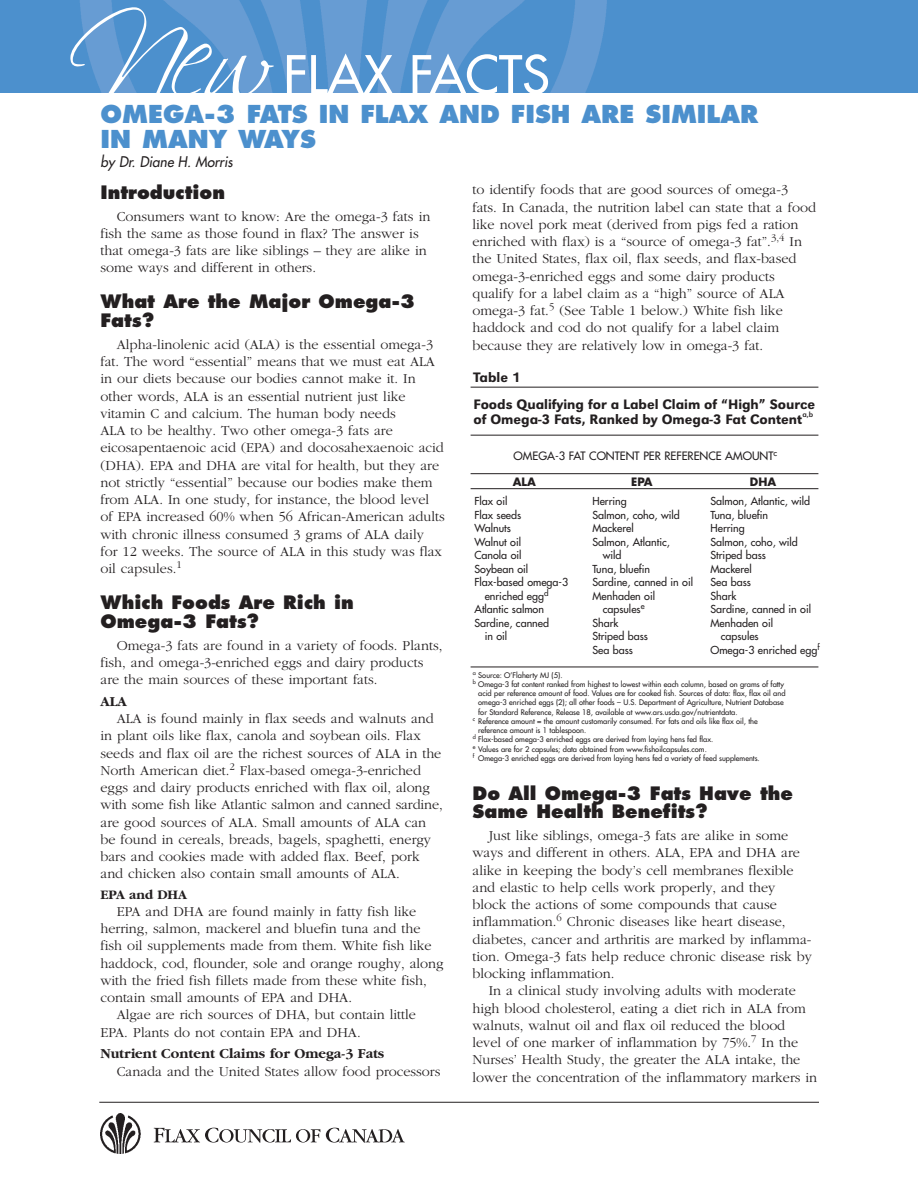
<style>
.page{position:relative;width:918px;height:1188px;background:#fff}
.page>*{position:absolute;margin:0;border:0;box-sizing:border-box;transform-origin:0 0}
.t1{font:51px "Futura";color:#fff}
.t2{font:800 24px/24.8px "Futura";color:#4c90cd}
.t3{font:800 18px/18.8px "Futura";color:#231f20}
.t4{font:italic 14.4px "Futura";color:#231f20;scale:.95 1}
.t5{font:300 14.25px/17.2px "Garamond";color:#231f20}
.t6{font:500 14.25px/27px "URW Grotesk T";color:#231f20}
.t7{font:700 14.25px "Garamond";color:#231f20}
.t8{font:700 13.5px "Garamond";color:#231f20}
.t9{font:11.25px "Futura";color:#231f20}
.t10{font:700 11.25px "Futura";color:#231f20}
.t11{font:10.8px "Futura";color:#231f20}
.t12{font:7.8px "URW Grotesk T";color:#231f20}
.t13{font:7.5px "Futura";color:#231f20}
</style>
<div class="page">
<div style="left:0;top:0;width:918px;height:93px;background:#4c90cd"></div>
<img style="left:80px;top:0;width:527px;height:93px">
<hr style="left:99px;top:1102px;width:720px;height:1px;background:#231f20">
<img style="left:101px;top:1113px;width:40px;height:41px">
<svg style="left:154px;top:1128px;width:166px;height:15px"></svg>
<svg style="left:326px;top:1128px;width:79px;height:15px"></svg>
<svg style="left:70px;top:7px;width:204px;height:86px"></svg>
<hr style="left:471px;top:387px;width:347px;height:1px;background:#231f20">
<hr style="left:471px;top:435px;width:347px;height:1px;background:#231f20">
<hr style="left:471px;top:667px;width:347px;height:1px;background:#231f20">
<hr style="left:471px;top:473px;width:347px;height:1px;background:#231f20">
<hr style="left:471px;top:488px;width:347px;height:1px;background:#231f20">
<h1 class="t1" style="left:283px;top:49px;width:268px">FLAX FACTS</h1>
<h2 class="t2" style="left:100px;top:104px;width:659px">OMEGA-3 FATS IN FLAX AND FISH ARE SIMILAR<br>IN MANY WAYS</h2>
<p class="t4" style="left:100px;top:154px;width:143px">by Dr. Diane H. Morris</p>
<p class="t3" style="left:100px;top:184px;width:126px">Introduction</p>
<p class="t5" style="left:101px;top:209px;width:331px;text-indent:16px">Consumers want to know: Are the omega-3 fats in fish the same as those found in flax? The answer is that omega-3 fats are like siblings – they are alike in some ways and different in others.</p>
<p class="t3" style="left:100px;top:294px;width:316px">What Are the Major Omega-3<br>Fats?</p>
<p class="t5" style="left:101px;top:337px;width:346px;text-indent:16px">Alpha-linolenic acid (ALA) is the essential omega-3 fat. The word “essential” means that we must eat ALA in our diets because our bodies cannot make it. In other words, ALA is an essential nutrient just like vitamin C and calcium. The human body needs<br>ALA to be healthy. Two other omega-3 fats are eicosapentaenoic acid (EPA) and docosahexaenoic acid (DHA). EPA and DHA are vital for health, but they are not strictly “essential” because our bodies make them from ALA. In one study, for instance, the blood level of EPA increased 60% when 56 African-American adults with chronic illness consumed 3 grams of ALA daily<br>for 12 weeks. The source of ALA in this study was flax oil capsules.<sup>1</sup></p>
<p class="t3" style="left:100px;top:594px;width:255px">Which Foods Are Rich in<br>Omega-3 Fats?</p>
<p class="t5" style="left:101px;top:638px;width:343px;text-indent:16px">Omega-3 fats are found in a variety of foods. Plants, fish, and omega-3-enriched eggs and dairy products are the main sources of these important fats.</p>
<p class="t7" style="left:101px;top:696px;width:28px">ALA</p>
<p class="t5" style="left:101px;top:711px;width:344px;text-indent:16px">ALA is found mainly in flax seeds and walnuts and in plant oils like flax, canola and soybean oils. Flax seeds and flax oil are the richest sources of ALA in the North American diet.<sup>2</sup> Flax-based omega-3-enriched eggs and dairy products enriched with flax oil, along with some fish like Atlantic salmon and canned sardine, are good sources of ALA. Small amounts of ALA can be found in cereals, breads, bagels, spaghetti, energy bars and cookies made with added flax. Beef, pork and chicken also contain small amounts of ALA.</p>
<p class="t8" style="left:100px;top:889px;width:88px">EPA and DHA</p>
<p class="t5" style="left:117px;top:904px;width:301px">EPA and DHA are found mainly in fatty fish like</p>
<p class="t5" style="left:101px;top:921px;width:322px">herring, salmon, mackerel and bluefin tuna and the</p>
<p class="t5" style="left:101px;top:938px;width:333px">fish oil supplements made from them. White fish like</p>
<p class="t5" style="left:101px;top:956px;width:345px">haddock, cod, flounder, sole and orange roughy, along</p>
<p class="t5" style="left:101px;top:973px;width:328px">with the fried fish fillets made from these white fish,</p>
<p class="t5" style="left:101px;top:990px;width:253px">contain small amounts of EPA and DHA.</p>
<p class="t5" style="left:117px;top:1007px;width:301px">Algae are rich sources of DHA, but contain little</p>
<p class="t5" style="left:101px;top:1025px;width:262px">EPA. Plants do not contain EPA and DHA.</p>
<p class="t7" style="left:101px;top:1048px;width:286px">Nutrient Content Claims for Omega-3 Fats</p>
<p class="t5" style="left:117px;top:1064px;width:325px">Canada and the United States allow food processors</p>
<p class="t5" style="left:472px;top:182px;width:345px">to identify foods that are good sources of omega-3 fats. In Canada, the nutrition label can state that a food like novel pork meat (derived from pigs fed a ration enriched with flax) is a “source of omega-3 fat”.<sup>3,4</sup> In the United States, flax oil, flax seeds, and flax-based omega-3-enriched eggs and some dairy products qualify for a label claim as a “high” source of ALA omega-3 fat.<sup>5</sup> (See Table 1 below.) White fish like haddock and cod do not qualify for a label claim because they are relatively low in omega-3 fat.</p>
<p class="t6" style="left:473px;top:365px;width:343px">Table 1<br>Foods Qualifying for a Label Claim of “High” Source</p>
<p class="t6" style="left:473px;top:407px;width:330px">of Omega-3 Fats, Ranked by Omega-3 Fat Content</p>
<p class="t12" style="left:802px;top:412px;width:12px">a,b</p>
<p class="t9" style="left:514px;top:450px;width:265px">OMEGA-3 FAT CONTENT PER REFERENCE AMOUNT<sup>c</sup></p>
<p class="t11" style="left:593px;top:496px;width:36px">Herring</p>
<p class="t11" style="left:593px;top:509px;width:89px">Salmon, coho, wild</p>
<p class="t11" style="left:593px;top:523px;width:43px">Mackerel</p>
<p class="t11" style="left:593px;top:536px;width:79px">Salmon, Atlantic,</p>
<p class="t11" style="left:603px;top:550px;width:20px">wild</p>
<p class="t11" style="left:593px;top:563px;width:59px">Tuna, bluefin</p>
<p class="t11" style="left:593px;top:577px;width:102px">Sardine, canned in oil</p>
<p class="t11" style="left:593px;top:590px;width:64px">Menhaden oil</p>
<p class="t11" style="left:603px;top:604px;width:43px">capsules<sup>e</sup></p>
<p class="t11" style="left:593px;top:617px;width:28px">Shark</p>
<p class="t11" style="left:593px;top:631px;width:57px">Striped bass</p>
<p class="t11" style="left:593px;top:644px;width:42px">Sea bass</p>
<p class="t10" style="left:513px;top:477px;width:25px">ALA</p>
<p class="t10" style="left:631px;top:477px;width:23px">EPA</p>
<p class="t10" style="left:750px;top:477px;width:28px">DHA</p>
<p class="t11" style="left:711px;top:496px;width:101px">Salmon, Atlantic, wild</p>
<p class="t11" style="left:711px;top:509px;width:59px">Tuna, bluefin</p>
<p class="t11" style="left:711px;top:523px;width:36px">Herring</p>
<p class="t11" style="left:711px;top:536px;width:89px">Salmon, coho, wild</p>
<p class="t11" style="left:711px;top:550px;width:57px">Striped bass</p>
<p class="t11" style="left:711px;top:563px;width:43px">Mackerel</p>
<p class="t11" style="left:711px;top:577px;width:42px">Sea bass</p>
<p class="t11" style="left:711px;top:590px;width:28px">Shark</p>
<p class="t11" style="left:711px;top:604px;width:102px">Sardine, canned in oil</p>
<p class="t11" style="left:711px;top:617px;width:64px">Menhaden oil</p>
<p class="t11" style="left:721px;top:631px;width:39px">capsules</p>
<p class="t11" style="left:711px;top:644px;width:111px">Omega-3 enriched egg<sup>f</sup></p>
<p class="t11" style="left:474px;top:496px;width:34px">Flax oil</p>
<p class="t11" style="left:474px;top:509px;width:48px">Flax seeds</p>
<p class="t11" style="left:474px;top:523px;width:38px">Walnuts</p>
<p class="t11" style="left:474px;top:536px;width:48px">Walnut oil</p>
<p class="t11" style="left:474px;top:550px;width:49px">Canola oil</p>
<p class="t11" style="left:474px;top:563px;width:55px">Soybean oil</p>
<p class="t11" style="left:474px;top:577px;width:95px">Flax-based omega-3</p>
<p class="t11" style="left:485px;top:590px;width:65px">enriched egg<sup>d</sup></p>
<p class="t11" style="left:474px;top:604px;width:71px">Atlantic salmon</p>
<p class="t11" style="left:474px;top:617px;width:76px">Sardine, canned</p>
<p class="t11" style="left:485px;top:631px;width:24px">in oil</p>
<p class="t13" style="left:473px;top:671px;width:91px"><sup>a</sup> Source: O’Flaherty MJ (5).</p>
<p class="t13" style="left:473px;top:680px;width:313px"><sup>b</sup> Omega-3 fat content ranked from highest to lowest within each column, based on grams of fatty</p>
<p class="t13" style="left:478px;top:690px;width:309px">acid per reference amount of food. Values are for cooked fish. Sources of data: flax, flax oil and</p>
<p class="t13" style="left:478px;top:699px;width:307px">omega-3 enriched eggs (2); all other foods – U.S. Department of Agriculture, Nutrient Database</p>
<p class="t13" style="left:478px;top:708px;width:261px">for Standard Reference, Release 18, available at www.ars.usda.gov/nutrientdata.</p>
<p class="t13" style="left:473px;top:717px;width:286px"><sup>c</sup> Reference amount = the amount customarily consumed. For fats and oils like flax oil, the</p>
<p class="t13" style="left:478px;top:727px;width:110px">reference amount is 1 tablespoon.</p>
<p class="t13" style="left:473px;top:736px;width:242px"><sup>d</sup> Flax-based omega-3 enriched eggs are derived from laying hens fed flax.</p>
<p class="t13" style="left:473px;top:745px;width:235px"><sup>e</sup> Values are for 2 capsules; data obtained from www.fishoilcapsules.com.</p>
<p class="t13" style="left:473px;top:754px;width:288px"><sup>f</sup> Omega-3 enriched eggs are derived from laying hens fed a variety of feed supplements.</p>
<p class="t3" style="left:472px;top:785px;width:322px">Do All Omega-3 Fats Have the<br>Same Health Benefits?</p>
<p class="t5" style="left:473px;top:828px;width:341px;text-indent:16px">Just like siblings, omega-3 fats are alike in some ways and different in others. ALA, EPA and DHA are alike in keeping the body’s cell membranes flexible and elastic to help cells work properly, and they block the actions of some compounds that cause inflammation.<sup>6</sup> Chronic diseases like heart disease, diabetes, cancer and arthritis are marked by inflamma&shy;tion. Omega-3 fats help reduce chronic disease risk by blocking inflammation.</p>
<p class="t5" style="left:473px;top:983px;width:346px;text-indent:16px">In a clinical study involving adults with moderate high blood cholesterol, eating a diet rich in ALA from walnuts, walnut oil and flax oil reduced the blood level of one marker of inflammation by 75%.<sup>7</sup> In the Nurses’ Health Study, the greater the ALA intake, the lower the concentration of the inflammatory markers in</p>
</div>
